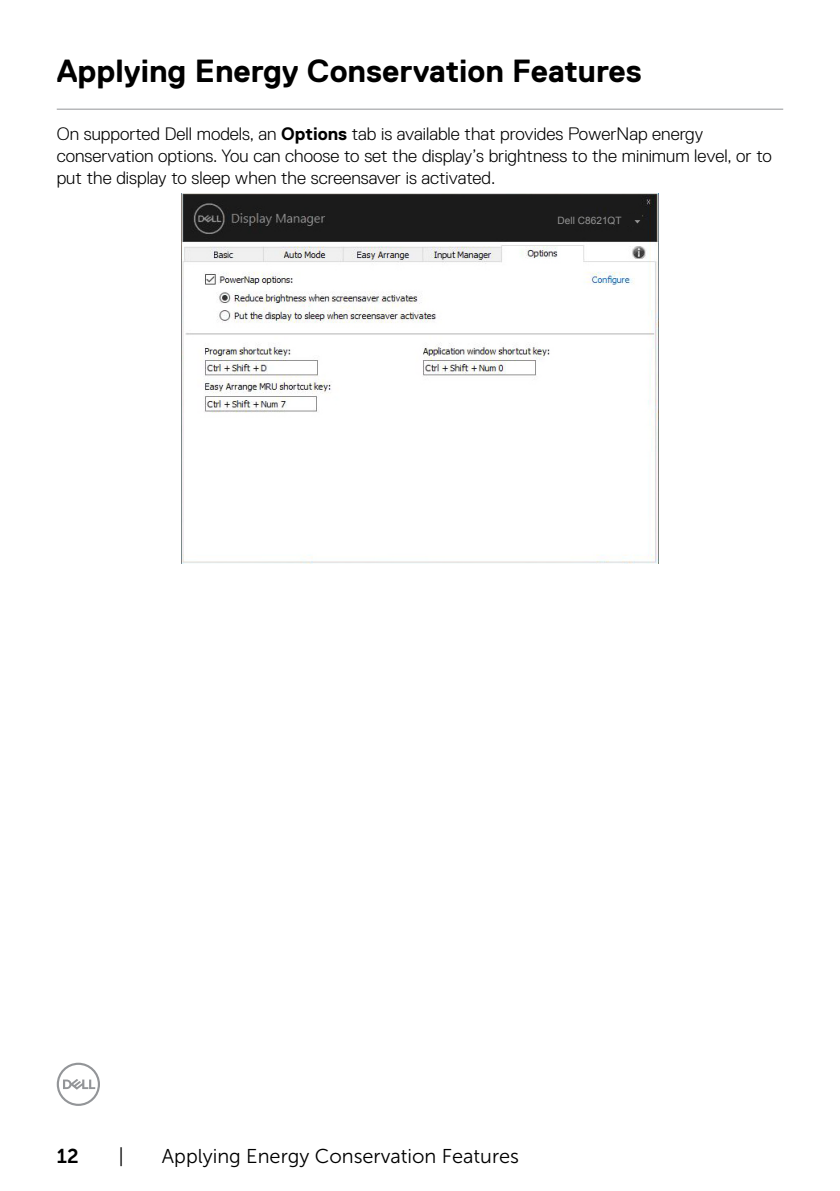
<style>
.page{position:relative;width:840px;height:1191px;background:#fff}
.page>*{position:absolute;margin:0;border:0;box-sizing:border-box;transform-origin:0 0}
.Head1{font:700 32px "Dell Replica";color:#000}
.t1{font:20px "Museo Sans For Dell 300";color:#000}
.t2{font:20px "Museo Sans For Dell 700";color:#000}
.t3{font:300 18px/21.6px "Dell Replica";color:#000}
.t4{font:10px "Arial";color:#939393}
.s1{font-weight:700}
</style>
<div class="page">
<svg style="left:57px;top:1062px;width:43px;height:44px"></svg>
<hr style="left:57px;top:109px;width:725px;height:1px;background:#939598">
<img style="left:182px;top:193px;width:475px;height:370px">
<div style="left:519px;top:214px;width:122px;height:12px;background:#1b1b1b"></div>
<svg style="left:634px;top:220px;width:6px;height:3px"></svg>
<p class="Head1" style="left:57px;top:53px;width:586px">Applying Energy Conservation Features</p>
<p class="t3" style="left:57px;top:123px;width:716px">On supported Dell models, an <span class="s1">Options</span> tab is available that provides PowerNap energy conservation options. You can choose to set the display’s brightness to the minimum level, or to put the display to sleep when the screensaver is activated.</p>
<p class="t4" style="left:557px;top:214px;width:65px">Dell C8621QT</p>
<p class="t2" style="left:57px;top:1144px;width:23px">12</p>
<p class="t1" style="left:119px;top:1145px;width:7px">|</p>
<p class="t1" style="left:162px;top:1145px;width:358px">Applying Energy Conservation Features</p>
</div>
